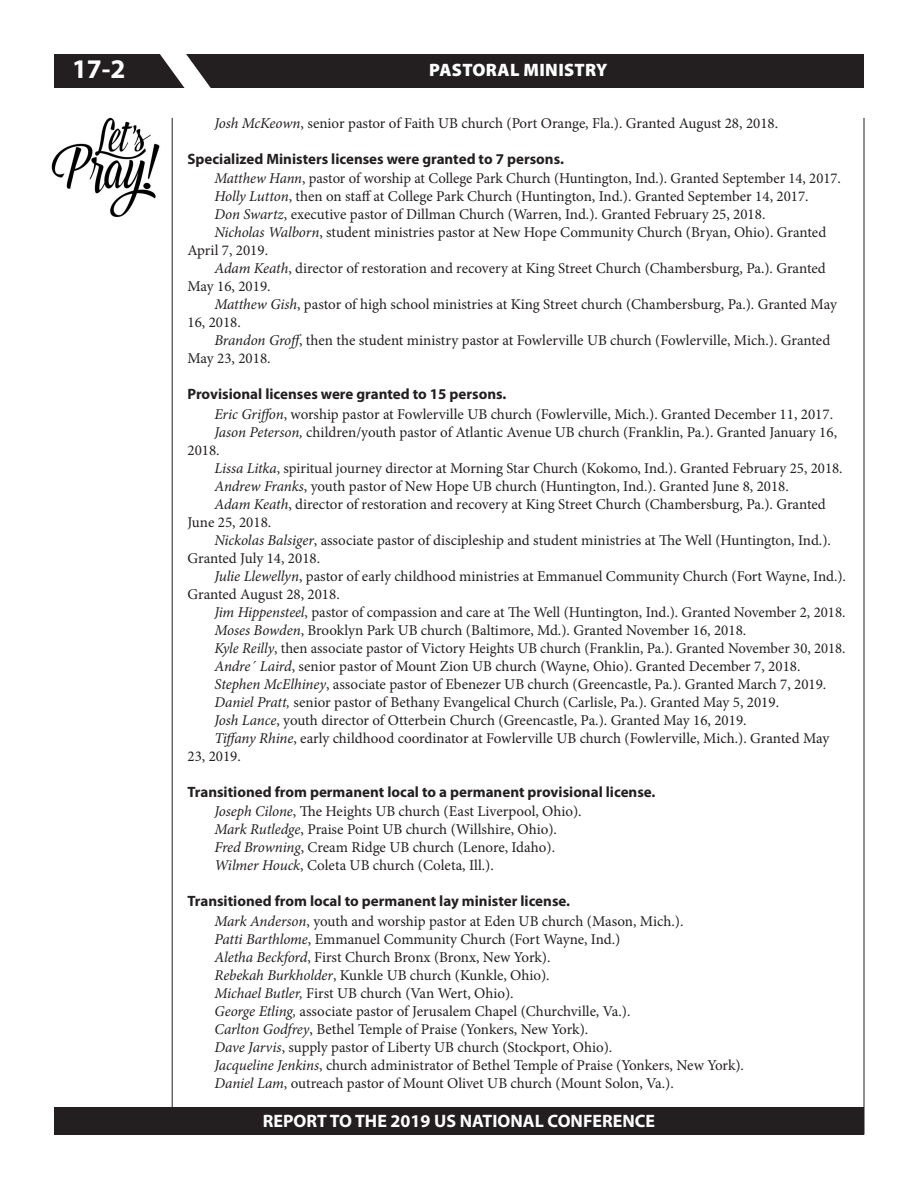
<style>
.page{position:relative;width:918px;height:1188px;background:#fff}
.page>*{position:absolute;margin:0;border:0;box-sizing:border-box;transform-origin:0 0}
.Page_Number{font:700 27px "Myriad Pro";color:#fff}
.t1{font:700 18px "Myriad Pro";color:#fff}
.t2{font:900 18px "Myriad Pro";letter-spacing:.02em;color:#fff}
.Maintext{font:15px/18px "Minion Pro";letter-spacing:-.005em;color:#231f20}
.Maintext_Subhead{font:700 15px "Myriad Pro";color:#231f20}
.s1{font-style:italic}
</style>
<div class="page">
<div style="left:54px;top:1107px;width:810px;height:28px;background:#231f20"></div>
<img style="left:51px;top:118px;width:109px;height:99px">
<div style="left:54px;top:54px;width:810px;height:33px;background:#231f20"></div>
<hr style="left:172px;top:118px;width:1px;height:1003px;background:#231f20">
<hr style="left:864px;top:118px;width:1px;height:1017px;background:#231f20">
<svg style="left:148px;top:54px;width:70px;height:34px"></svg>
<p class="Page_Number" style="left:72px;top:52px;width:55px">17-2</p>
<p class="t2" style="left:429px;top:58px;width:180px">PASTORAL MINISTRY</p>
<p class="Maintext" style="left:214px;top:114px;width:565px"><span class="s1">Josh McKeown</span>, senior pastor of Faith UB church (Port Orange, Fla.). Granted August 28, 2018.</p>
<p class="Maintext_Subhead" style="left:188px;top:149px;width:378px">Specialized Ministers licenses were granted to 7 persons.</p>
<p class="Maintext" style="left:214px;top:170px;width:628px"><span class="s1">Matthew Hann</span>, pastor of worship at College Park Church (Huntington, Ind.). Granted September 14, 2017.</p>
<p class="Maintext" style="left:214px;top:188px;width:596px"><span class="s1">Holly Lutton</span>, then on staff at College Park Church (Huntington, Ind.). Granted September 14, 2017.</p>
<p class="Maintext" style="left:214px;top:206px;width:552px"><span class="s1">Don Swartz</span>, executive pastor of Dillman Church (Warren, Ind.). Granted February 25, 2018.</p>
<p class="Maintext" style="left:188px;top:224px;width:640px;text-indent:27px"><span class="s1">Nicholas Walborn</span>, student ministries pastor at New Hope Community Church (Bryan, Ohio). Granted<br>April 7, 2019.</p>
<p class="Maintext" style="left:188px;top:260px;width:640px;text-indent:27px"><span class="s1">Adam Keath</span>, director of restoration and recovery at King Street Church (Chambersburg, Pa.). Granted<br>May 16, 2019.</p>
<p class="Maintext" style="left:188px;top:296px;width:651px;text-indent:27px"><span class="s1">Matthew Gish</span>, pastor of high school ministries at King Street church (Chambersburg, Pa.). Granted May<br>16, 2018.</p>
<p class="Maintext" style="left:188px;top:332px;width:644px;text-indent:27px"><span class="s1">Brandon Groff</span>, then the student ministry pastor at Fowlerville UB church (Fowlerville, Mich.). Granted<br>May 23, 2018.</p>
<p class="Maintext_Subhead" style="left:188px;top:385px;width:320px">Provisional licenses were granted to 15 persons.</p>
<p class="Maintext" style="left:214px;top:405px;width:620px"><span class="s1">Eric Griffon</span>, worship pastor at Fowlerville UB church (Fowlerville, Mich.). Granted December 11, 2017.</p>
<p class="Maintext" style="left:188px;top:423px;width:651px;text-indent:27px"><span class="s1">Jason Peterson,</span> children/youth pastor of Atlantic Avenue UB church (Franklin, Pa.). Granted January 16,<br>2018.</p>
<p class="Maintext" style="left:214px;top:459px;width:630px"><span class="s1">Lissa Litka</span>, spiritual journey director at Morning Star Church (Kokomo, Ind.). Granted February 25, 2018.</p>
<p class="Maintext" style="left:214px;top:477px;width:576px"><span class="s1">Andrew Franks</span>, youth pastor of New Hope UB church (Huntington, Ind.). Granted June 8, 2018.</p>
<p class="Maintext" style="left:188px;top:495px;width:640px;text-indent:27px"><span class="s1">Adam Keath</span>, director of restoration and recovery at King Street Church (Chambersburg, Pa.). Granted<br>June 25, 2018.</p>
<p class="Maintext" style="left:188px;top:531px;width:645px;text-indent:27px"><span class="s1">Nickolas Balsiger</span>, associate pastor of discipleship and student ministries at The Well (Huntington, Ind.).<br>Granted July 14, 2018.</p>
<p class="Maintext" style="left:188px;top:567px;width:660px;text-indent:27px"><span class="s1">Julie Llewellyn</span>, pastor of early childhood ministries at Emmanuel Community Church (Fort Wayne, Ind.).<br>Granted August 28, 2018.</p>
<p class="Maintext" style="left:214px;top:603px;width:633px"><span class="s1">Jim Hippensteel</span>, pastor of compassion and care at The Well (Huntington, Ind.). Granted November 2, 2018.</p>
<p class="Maintext" style="left:214px;top:621px;width:533px"><span class="s1">Moses Bowden</span>, Brooklyn Park UB church (Baltimore, Md.). Granted November 16, 2018.</p>
<p class="Maintext" style="left:214px;top:639px;width:633px"><span class="s1">Kyle Reilly</span>, then associate pastor of Victory Heights UB church (Franklin, Pa.). Granted November 30, 2018.</p>
<p class="Maintext" style="left:214px;top:657px;width:588px"><span class="s1">Andre´ Laird</span>, senior pastor of Mount Zion UB church (Wayne, Ohio). Granted December 7, 2018.</p>
<p class="Maintext" style="left:214px;top:675px;width:613px"><span class="s1">Stephen McElhiney</span>, associate pastor of Ebenezer UB church (Greencastle, Pa.). Granted March 7, 2019.</p>
<p class="Maintext" style="left:214px;top:693px;width:566px"><span class="s1">Daniel Pratt,</span> senior pastor of Bethany Evangelical Church (Carlisle, Pa.). Granted May 5, 2019.</p>
<p class="Maintext" style="left:214px;top:711px;width:534px"><span class="s1">Josh Lance</span>, youth director of Otterbein Church (Greencastle, Pa.). Granted May 16, 2019.</p>
<p class="Maintext" style="left:188px;top:729px;width:643px;text-indent:27px"><span class="s1">Tiffany Rhine</span>, early childhood coordinator at Fowlerville UB church (Fowlerville, Mich.). Granted May<br>23, 2019.</p>
<p class="Maintext_Subhead" style="left:188px;top:782px;width:469px">Transitioned from permanent local to a permanent provisional license.</p>
<p class="Maintext" style="left:214px;top:803px;width:369px"><span class="s1">Joseph Cilone</span>, The Heights UB church (East Liverpool, Ohio).</p>
<p class="Maintext" style="left:214px;top:821px;width:344px"><span class="s1">Mark Rutledge</span>, Praise Point UB church (Willshire, Ohio).</p>
<p class="Maintext" style="left:214px;top:839px;width:342px"><span class="s1">Fred Browning</span>, Cream Ridge UB church (Lenore, Idaho).</p>
<p class="Maintext" style="left:214px;top:857px;width:281px"><span class="s1">Wilmer Houck</span>, Coleta UB church (Coleta, Ill.).</p>
<p class="Maintext_Subhead" style="left:188px;top:892px;width:384px">Transitioned from local to permanent lay minister license.</p>
<p class="Maintext" style="left:214px;top:912px;width:470px"><span class="s1">Mark Anderson</span>, youth and worship pastor at Eden UB church (Mason, Mich.).</p>
<p class="Maintext" style="left:214px;top:930px;width:407px"><span class="s1">Patti Barthlome</span>, Emmanuel Community Church (Fort Wayne, Ind.)</p>
<p class="Maintext" style="left:214px;top:948px;width:338px"><span class="s1">Aletha Beckford</span>, First Church Bronx (Bronx, New York).</p>
<p class="Maintext" style="left:214px;top:966px;width:337px"><span class="s1">Rebekah Burkholder</span>, Kunkle UB church (Kunkle, Ohio).</p>
<p class="Maintext" style="left:214px;top:984px;width:301px"><span class="s1">Michael Butler,</span> First UB church (Van Wert, Ohio).</p>
<p class="Maintext" style="left:214px;top:1002px;width:417px"><span class="s1">George Etling,</span> associate pastor of Jerusalem Chapel (Churchville, Va.).</p>
<p class="Maintext" style="left:214px;top:1020px;width:375px"><span class="s1">Carlton Godfrey</span>, Bethel Temple of Praise (Yonkers, New York).</p>
<p class="Maintext" style="left:214px;top:1038px;width:399px"><span class="s1">Dave Jarvis</span>, supply pastor of Liberty UB church (Stockport, Ohio).</p>
<p class="Maintext" style="left:214px;top:1056px;width:531px"><span class="s1">Jacqueline Jenkins</span>, church administrator of Bethel Temple of Praise (Yonkers, New York).</p>
<p class="Maintext" style="left:214px;top:1074px;width:461px"><span class="s1">Daniel Lam</span>, outreach pastor of Mount Olivet UB church (Mount Solon, Va.).</p>
<p class="t1" style="left:263px;top:1109px;width:394px">REPORT TO THE 2019 US NATIONAL CONFERENCE</p>
</div>
